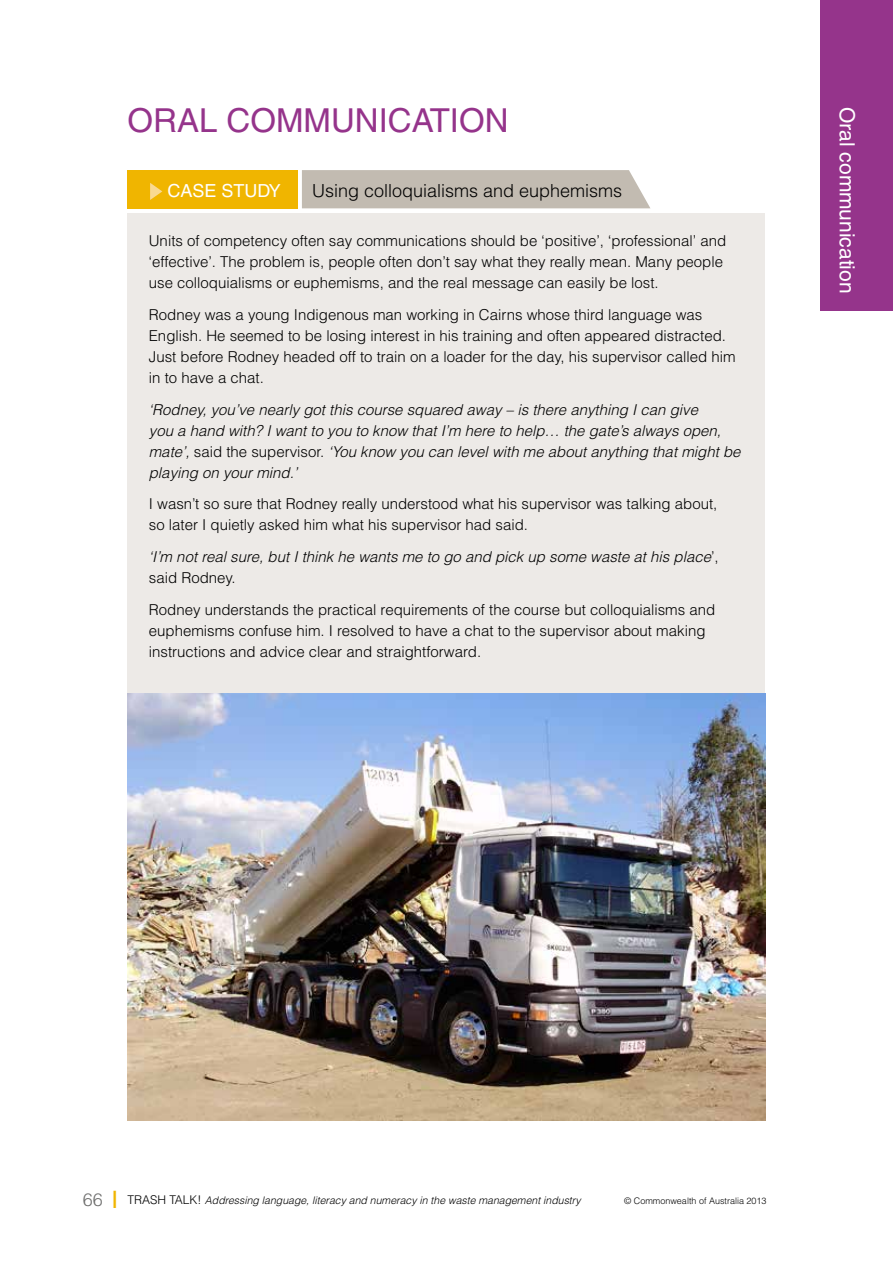
<style>
.page{position:relative;width:893px;height:1263px;background:#fff}
.page>*{position:absolute;margin:0;border:0;box-sizing:border-box;transform-origin:0 0}
.t1{font:33px "Helvetica";color:#95348b}
.t2{font:21px "Helvetica";color:#fff}
.t3{font:300 18px "Helvetica";color:#000}
.t4{font:18px "Helvetica";color:#fff}
.t5{font:300 15px/21px "Helvetica";color:#000}
.t6{font:italic 300 15px/21px "Helvetica";color:#000}
.t7{font:italic 300 10.5px "Helvetica";color:#000}
.t8{font:300 9px "Helvetica";color:#000}
.s1{font-style:normal}
.s2{font-style:normal;font-size:18px;color:#6f6f6e}
.s3{font-weight:400;font-style:normal;font-size:24px;color:#f0b500}
.s4{font-style:normal;font-size:12px}
</style>
<div class="page">
<div style="left:821px;top:0;width:72px;height:310px;background:#95348b"></div>
<div style="left:128px;top:213px;width:637px;height:503px;background:#edeae7"></div>
<div style="left:128px;top:170px;width:170px;height:38px;background:#f0b500"></div>
<div style="left:302px;top:170px;width:348px;height:38px;background:#c2bbb1"></div>
<svg style="left:150px;top:183px;width:12px;height:17px"></svg>
<img style="left:128px;top:693px;width:637px;height:428px">
<h1 class="t1" style="left:128px;top:101px;width:47px">ORAL</h1>
<h1 class="t1" style="left:227px;top:101px;width:23px">COMMUNICATION</h1>
<p class="t4" style="left:167px;top:180px;width:67px">CAS E STUD</p>
<p class="t4" style="left:269px;top:180px;width:14px">Y</p>
<p class="t3" style="left:312px;top:179px;width:312px">Using colloquialisms and euphemisms</p>
<p class="t5" style="left:149px;top:230px;width:579px">U nits of competency often say communications should be ‘positive’, ‘professional’ and ‘effective’. The problem is, people often don’t say what they really mean. Many people use colloquialisms or euphemisms, and the real message can easily be lost.</p>
<p class="t5" style="left:149px;top:304px;width:588px">Rodney was a young I ndigenous man working in Cairns whose third language was English. He seemed to be losing interest in his training and often appeared distracted.<br>Just before Rodney headed off to train on a loader for the day, his supervisor called him in to have a chat.</p>
<p class="t6" style="left:149px;top:399px;width:593px">‘Rodney, you’ve nearly got this course squared away – is there anything I can give<br>you a hand with? I want to you to know that I’m here to help… the gate’s always open, mate’, <span class="s1">said the supervisor.</span> ‘You know you can level with me about anything that might be playing on your mind.’</p>
<p class="t5" style="left:149px;top:493px;width:570px">I wasn’t so sure that Rodney really understood what his supervisor was talking about, so later I quietly asked him what his supervisor had said.</p>
<p class="t6" style="left:149px;top:546px;width:571px">‘I’m not real sure, but I think he wants me to go and pick up some waste at his place<span class="s1">’, said Rodney.</span></p>
<p class="t5" style="left:149px;top:599px;width:568px">Rodney understands the practical requirements of the course but colloquialisms and euphemisms confuse him. I resolved to have a chat to the supervisor about making instructions and advice clear and straightforward.</p>
<h2 class="t2" style="left:859px;top:107px;width:188px;rotate:90deg">ORAL COMMUNICATION</h2>
<p class="t7" style="left:83px;top:1193px;width:499px"><span class="s2">66</span> <span class="s3">I</span> <span class="s4">Trash talk!</span> Addressing language, literacy and numeracy in the waste management industry</p>
<p class="t8" style="left:624px;top:1195px;width:144px">© Commonwealth of Australia 2013</p>
</div>
